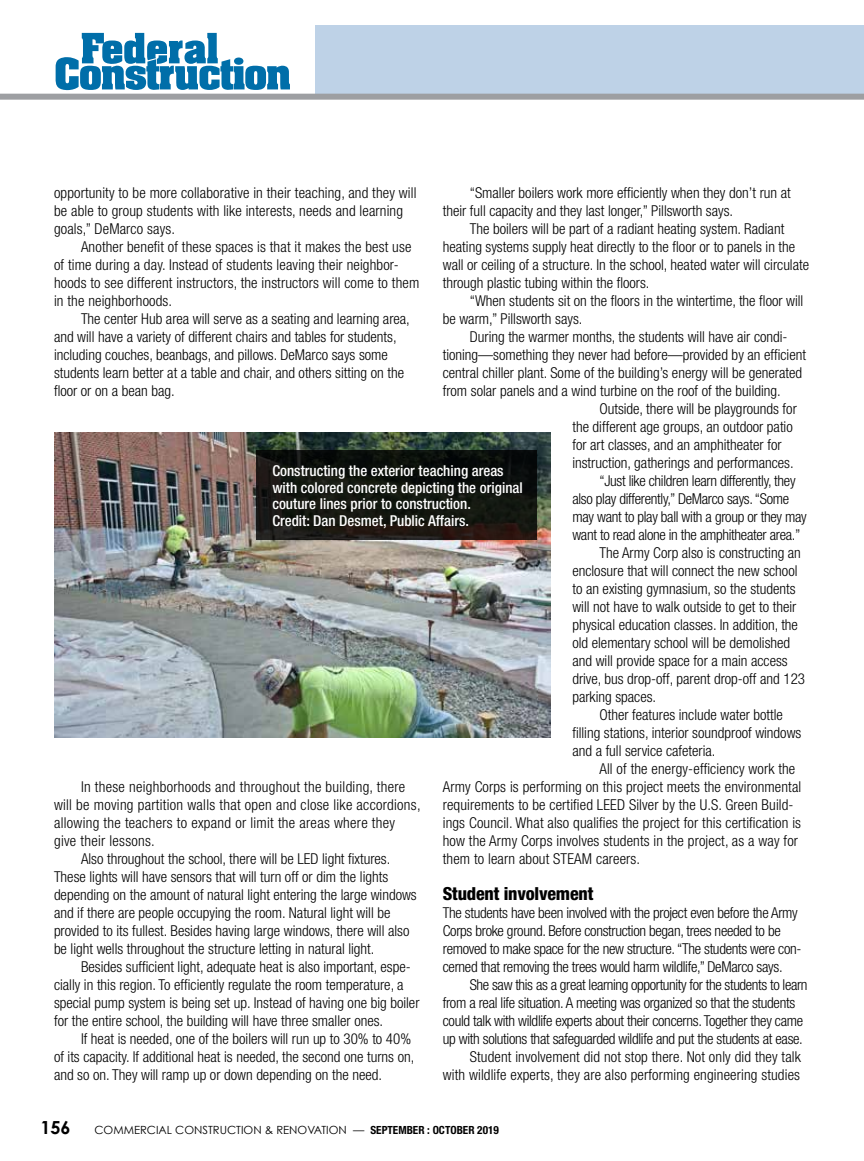
<style>
.page{position:relative;width:864px;height:1161px;background:#fff}
.page>*{position:absolute;margin:0;border:0;box-sizing:border-box;transform-origin:0 0}
.t1{font:800 condensed 18px "Helvetica Neue";letter-spacing:-.01em;color:#000}
.t2{font:700 18px "Century Gothic";color:#000}
.t3{font:300 condensed 15px/18px "Helvetica Neue";color:#000}
.t4{font:300 condensed 15px/18px "Helvetica Neue";letter-spacing:-.02em;color:#000}
.t5{font:300 condensed 15px "Helvetica Neue";letter-spacing:.02em;color:#000}
.t6{font:500 condensed 15px/16.5px "Helvetica Neue";color:#fff}
.t7{font:300 condensed 15px "Helvetica Neue";letter-spacing:-.025em;color:#000}
.t8{font:11.25px "Century Gothic";color:#000}
.s1{font-family:"Helvetica Neue";font-weight:700;font-stretch:condensed}
</style>
<div class="page">
<div style="left:316px;top:25px;width:548px;height:69px;background:#bed2e7"></div>
<svg style="left:56px;top:33px;width:234px;height:57px"></svg>
<div style="left:0;top:94px;width:864px;height:6px;background:#9d9fa2"></div>
<img style="left:54px;top:432px;width:497px;height:306px">
<svg style="left:256px;top:450px;width:281px;height:90px;background:#13140f"></svg>
<p class="t3" style="left:443px;top:184px;width:350px;text-indent:27px">“Smaller boilers work more efficiently when they don’t run at their full capacity and they last longer,” Pillsworth says.</p>
<p class="t3" style="left:443px;top:220px;width:368px;text-indent:27px">The boilers will be part of a radiant heating system. Radiant heating systems supply heat directly to the floor or to panels in the wall or ceiling of a structure. In the school, heated water will circulate through plastic tubing within the floors.</p>
<p class="t3" style="left:443px;top:292px;width:362px;text-indent:27px">“When students sit on the floors in the wintertime, the floor will be warm,” Pillsworth says.</p>
<p class="t3" style="left:470px;top:328px;width:319px">During the warmer months, the students will have air condi-</p>
<p class="t3" style="left:443px;top:346px;width:365px">tioning—something they never had before—provided by an efficient</p>
<p class="t3" style="left:443px;top:364px;width:361px">central chiller plant. Some of the building’s energy will be generated</p>
<p class="t3" style="left:443px;top:382px;width:340px">from solar panels and a wind turbine on the roof of the building.</p>
<p class="t3" style="left:599px;top:400px;width:199px">Outside, there will be playgrounds for</p>
<p class="t3" style="left:572px;top:418px;width:222px">the different age groups, an outdoor patio</p>
<p class="t3" style="left:572px;top:436px;width:211px">for art classes, and an amphitheater for</p>
<p class="t3" style="left:572px;top:454px;width:223px">instruction, gatherings and performances.</p>
<p class="t4" style="left:599px;top:472px;width:198px">“Just like children learn differently, they</p>
<p class="t4" style="left:572px;top:490px;width:218px">also play differently,” DeMarco says. “Some</p>
<p class="t4" style="left:572px;top:508px;width:236px">may want to play ball with a group or they may</p>
<p class="t4" style="left:572px;top:526px;width:230px">want to read alone in the amphitheater area.”</p>
<p class="t3" style="left:599px;top:544px;width:203px">The Army Corp also is constructing an</p>
<p class="t3" style="left:572px;top:562px;width:227px">enclosure that will connect the new school</p>
<p class="t3" style="left:572px;top:580px;width:225px">to an existing gymnasium, so the students</p>
<p class="t3" style="left:572px;top:598px;width:225px">will not have to walk outside to get to their</p>
<p class="t3" style="left:572px;top:616px;width:227px">physical education classes. In addition, the</p>
<p class="t3" style="left:572px;top:634px;width:219px">old elementary school will be demolished</p>
<p class="t3" style="left:572px;top:652px;width:217px">and will provide space for a main access</p>
<p class="t3" style="left:572px;top:670px;width:234px">drive, bus drop-off, parent drop-off and 123</p>
<p class="t3" style="left:572px;top:688px;width:85px">parking spaces.</p>
<p class="t3" style="left:599px;top:706px;width:185px">Other features include water bottle</p>
<p class="t3" style="left:572px;top:724px;width:231px">filling stations, interior soundproof windows</p>
<p class="t3" style="left:572px;top:742px;width:145px">and a full service cafeteria.</p>
<p class="t3" style="left:599px;top:760px;width:197px">All of the energy-efficiency work the</p>
<p class="t3" style="left:443px;top:778px;width:360px">Army Corps is performing on this project meets the environmental</p>
<p class="t3" style="left:443px;top:796px;width:352px">requirements to be certified LEED Silver by the U.S. Green Build-</p>
<p class="t3" style="left:443px;top:814px;width:360px">ings Council. What also qualifies the project for this certification is</p>
<p class="t3" style="left:443px;top:832px;width:357px">how the Army Corps involves students in the project, as a way for</p>
<p class="t3" style="left:443px;top:850px;width:199px">them to learn about STEAM careers.</p>
<p class="t1" style="left:443px;top:882px;width:152px">Student involvement</p>
<p class="t4" style="left:443px;top:904px;width:360px">The students have been involved with the project even before the Army Corps broke ground. Before construction began, trees needed to be removed to make space for the new structure. “The students were con&shy;cerned that removing the trees would harm wildlife,” DeMarco says.</p>
<p class="t7" style="left:470px;top:976px;width:339px">She saw this as a great learning opportunity for the students to learn</p>
<p class="t4" style="left:443px;top:994px;width:354px">from a real life situation. A meeting was organized so that the students</p>
<p class="t4" style="left:443px;top:1012px;width:362px">could talk with wildlife experts about their concerns. Together they came</p>
<p class="t4" style="left:443px;top:1030px;width:362px">up with solutions that safeguarded wildlife and put the students at ease.</p>
<p class="t3" style="left:470px;top:1048px;width:333px">Student involvement did not stop there. Not only did they talk</p>
<p class="t3" style="left:443px;top:1066px;width:359px">with wildlife experts, they are also performing engineering studies</p>
<p class="t3" style="left:54px;top:184px;width:364px">opportunity to be more collaborative in their teaching, and they will be able to group students with like interests, needs and learning goals,” DeMarco says.</p>
<p class="t3" style="left:54px;top:238px;width:367px;text-indent:27px">Another benefit of these spaces is that it makes the best use of time during a day. Instead of students leaving their neighbor&shy;hoods to see different instructors, the instructors will come to them in the neighborhoods.</p>
<p class="t3" style="left:54px;top:310px;width:357px;text-indent:27px">The center Hub area will serve as a seating and learning area, and will have a variety of different chairs and tables for students, including couches, beanbags, and pillows. DeMarco says some students learn better at a table and chair, and others sitting on the floor or on a bean bag.</p>
<p class="t6" style="left:272px;top:462px;width:252px">Constructing the exterior teaching areas with colored concrete depicting the original couture lines prior to construction.<br>Credit: Dan Desmet, Public Affairs.</p>
<p class="t5" style="left:81px;top:778px;width:326px">In these neighborhoods and throughout the building, there</p>
<p class="t5" style="left:54px;top:796px;width:368px">will be moving partition walls that open and close like accordions,</p>
<p class="t5" style="left:54px;top:814px;width:343px">allowing the teachers to expand or limit the areas where they</p>
<p class="t5" style="left:54px;top:832px;width:102px">give their lessons.</p>
<p class="t3" style="left:81px;top:850px;width:311px">Also throughout the school, there will be LED light fixtures.</p>
<p class="t3" style="left:54px;top:868px;width:336px">These lights will have sensors that will turn off or dim the lights</p>
<p class="t3" style="left:54px;top:886px;width:364px">depending on the amount of natural light entering the large windows</p>
<p class="t3" style="left:54px;top:904px;width:338px">and if there are people occupying the room. Natural light will be</p>
<p class="t3" style="left:54px;top:922px;width:357px">provided to its fullest. Besides having large windows, there will also</p>
<p class="t3" style="left:54px;top:940px;width:322px">be light wells throughout the structure letting in natural light.</p>
<p class="t3" style="left:81px;top:958px;width:331px">Besides sufficient light, adequate heat is also important, espe-</p>
<p class="t3" style="left:54px;top:976px;width:351px">cially in this region. To efficiently regulate the room temperature, a</p>
<p class="t3" style="left:54px;top:994px;width:367px">special pump system is being set up. Instead of having one big boiler</p>
<p class="t3" style="left:54px;top:1012px;width:331px">for the entire school, the building will have three smaller ones.</p>
<p class="t3" style="left:81px;top:1030px;width:332px">If heat is needed, one of the boilers will run up to 30% to 40%</p>
<p class="t3" style="left:54px;top:1048px;width:362px">of its capacity. If additional heat is needed, the second one turns on,</p>
<p class="t3" style="left:54px;top:1066px;width:330px">and so on. They will ramp up or down depending on the need.</p>
<p class="t2" style="left:40px;top:1116px;width:32px">156</p>
<p class="t8" style="left:94px;top:1123px;width:406px">COMMERCIAL CONSTRUCTION &amp; RENOVATION — <span class="s1">SEPTEMBER : OCTOBER 2019</span></p>
</div>
